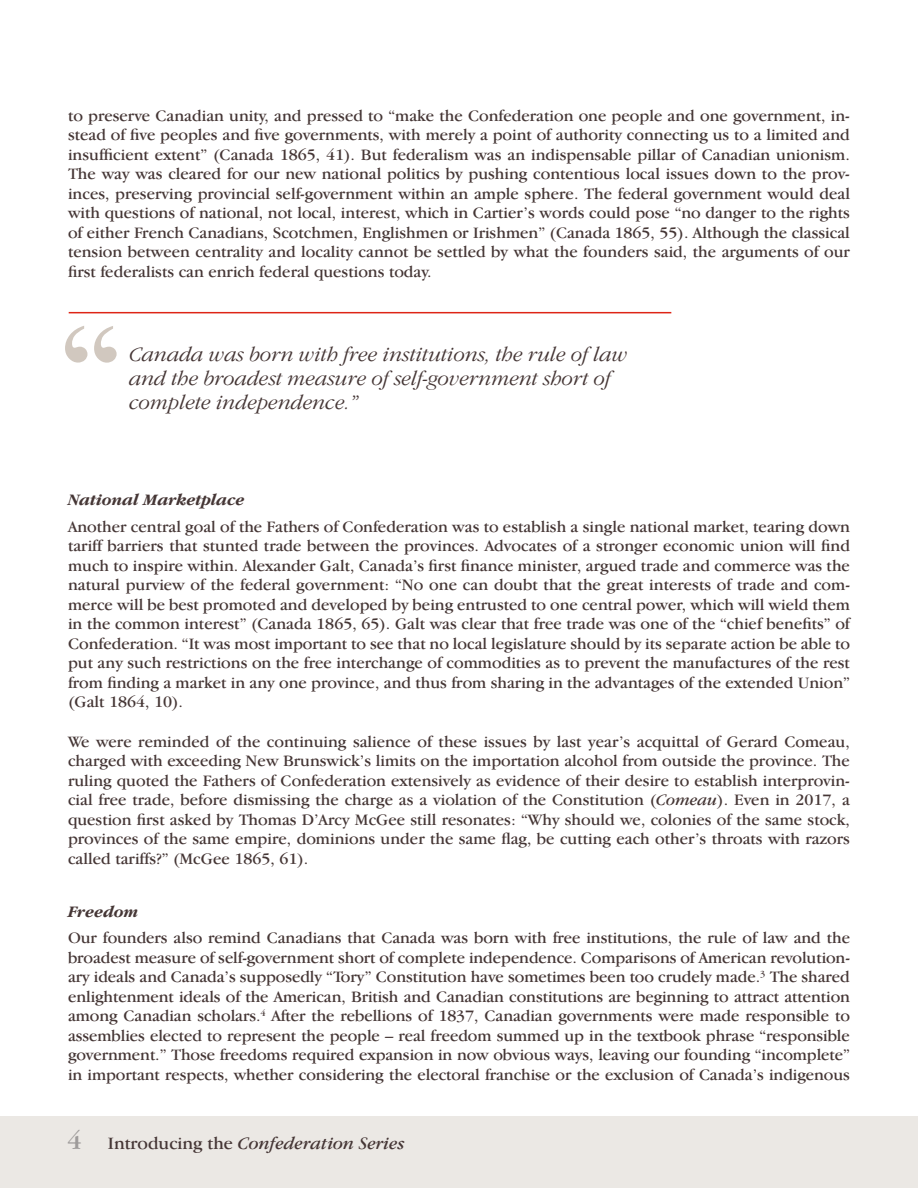
<style>
.page{position:relative;width:918px;height:1188px;background:#fff}
.page>*{position:absolute;margin:0;border:0;box-sizing:border-box;transform-origin:0 0}
.t1{font:italic 300 21px/24px "Garamond IT Cby BT";color:#453635}
.t2{font:italic 18px "Garamond IT Cby BT";color:#453635}
.t3{font:16.5px/19.5px "Garamond IT Cby BT";color:#453635;text-align:justify}
.t4{font:italic 700 16.5px "Garamond IT Cby BT";color:#453635}
.s1{font-style:italic}
.s2{font-style:normal;font-size:27px;color:#9e9b9a}
.s3{font-style:normal}
</style>
<div class="page">
<div style="left:0;top:1117px;width:918px;height:71px;background:#ebe8e4"></div>
<hr style="left:69px;top:312px;width:602px;height:1px;background:#de2516">
<svg style="left:65px;top:326px;width:52px;height:37px"></svg>
<p class="t3" style="left:68px;top:105px;width:784px">to preserve Canadian unity, and pressed to “make the Confederation one people and one government, in&shy;stead of five peoples and five governments, with merely a point of authority connecting us to a limited and insufficient extent” (Canada 1865, 41). But federalism was an indispensable pillar of Canadian unionism.<br>The way was cleared for our new national politics by pushing contentious local issues down to the prov&shy;inces, preserving provincial self-government within an ample sphere. The federal government would deal with questions of national, not local, interest, which in Cartier’s words could pose “no danger to the rights of either French Canadians, Scotchmen, Englishmen or Irishmen” (Canada 1865, 55). Although the classical tension between centrality and locality cannot be settled by what the founders said, the arguments of our first federalists can enrich federal questions today.</p>
<p class="t1" style="left:129px;top:342px;width:500px">Canada was born with free institutions, the rule of law and the broadest measure of self-government short of complete independence.”</p>
<p class="t4" style="left:68px;top:490px;width:178px">National Marketplace</p>
<p class="t3" style="left:68px;top:516px;width:784px">Another central goal of the Fathers of Confederation was to establish a single national market, tearing down tariff barriers that stunted trade between the provinces. Advocates of a stronger economic union will find much to inspire within. Alexander Galt, Canada’s first finance minister, argued trade and commerce was the natural purview of the federal government: “No one can doubt that the great interests of trade and com&shy;merce will be best promoted and developed by being entrusted to one central power, which will wield them in the common interest” (Canada 1865, 65). Galt was clear that free trade was one of the “chief benefits” of Confederation. “It was most important to see that no local legislature should by its separate action be able to put any such restrictions on the free interchange of commodities as to prevent the manufactures of the rest from finding a market in any one province, and thus from sharing in the advantages of the extended Union” (Galt 1864, 10).</p>
<p class="t3" style="left:68px;top:732px;width:784px">We were reminded of the continuing salience of these issues by last year’s acquittal of Gerard Comeau, charged with exceeding New Brunswick’s limits on the importation alcohol from outside the province. The ruling quoted the Fathers of Confederation extensively as evidence of their desire to establish interprovin&shy;cial free trade, before dismissing the charge as a violation of the Constitution (<span class="s1">Comeau</span>). Even in 2017, a question first asked by Thomas D’Arcy McGee still resonates: “Why should we, colonies of the same stock, provinces of the same empire, dominions under the same flag, be cutting each other’s throats with razors called tariffs?” (McGee 1865, 61).</p>
<p class="t4" style="left:68px;top:902px;width:72px">Freedom</p>
<p class="t3" style="left:68px;top:928px;width:784px">Our founders also remind Canadians that Canada was born with free institutions, the rule of law and the broadest measure of self-government short of complete independence. Comparisons of American revolution&shy;ary ideals and Canada’s supposedly “Tory” Constitution have sometimes been too crudely made.<sup>3</sup> The shared enlightenment ideals of the American, British and Canadian constitutions are beginning to attract attention among Canadian scholars.<sup>4</sup> After the rebellions of 1837, Canadian governments were made responsible to assemblies elected to represent the people – real freedom summed up in the textbook phrase “responsible government.” Those freedoms required expansion in now obvious ways, leaving our founding “incomplete” in important respects, whether considering the electoral franchise or the exclusion of Canada’s indigenous</p>
<p class="t2" style="left:67px;top:1132px;width:339px"><span class="s2">4</span> <span class="s3">Introducing the</span> Confederation Series</p>
</div>
